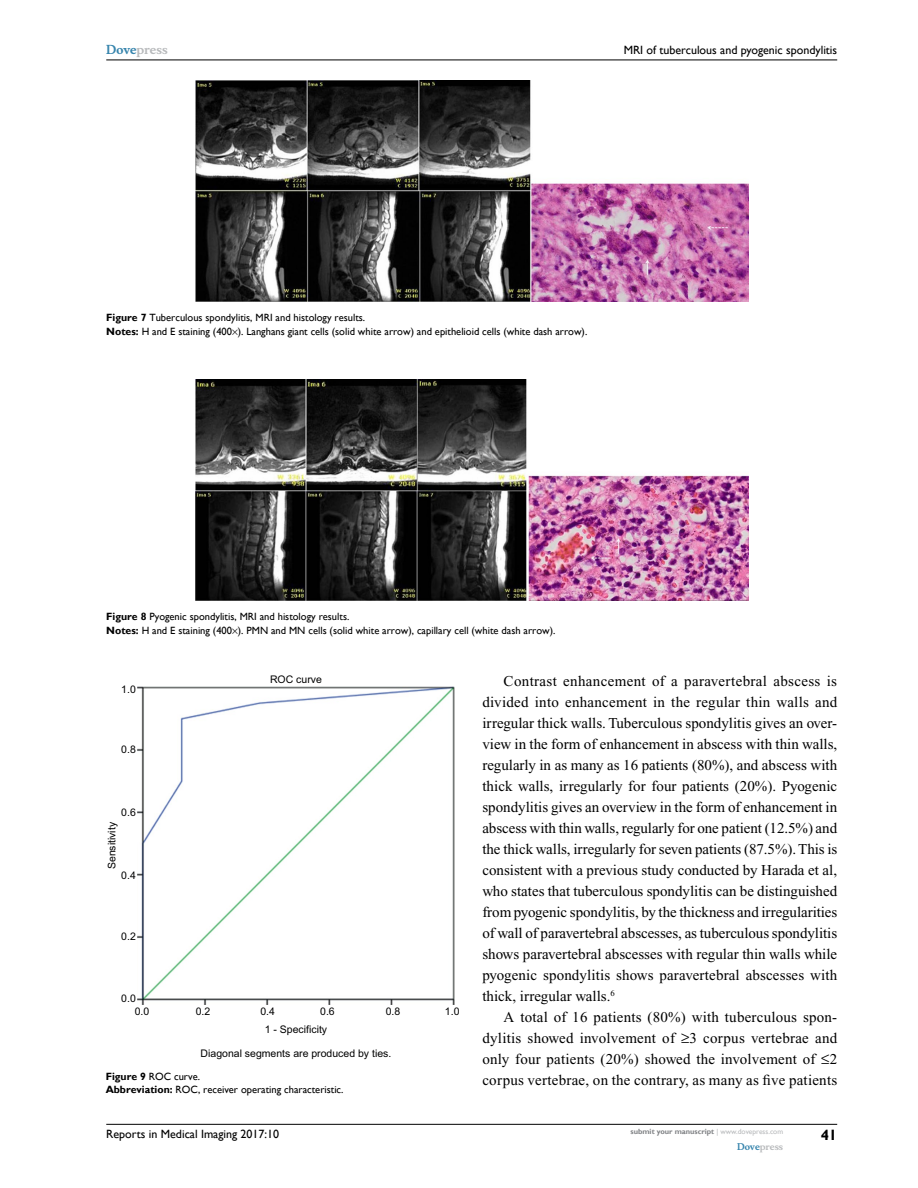
<style>
.page{position:relative;width:918px;height:1188px;background:#fff}
.page>*{position:absolute;margin:0;border:0;box-sizing:border-box;transform-origin:0 0}
.t1{font:15px/21px "Times New Roman";letter-spacing:.01em;color:#000;text-align:justify}
.t2{font:700 15px "Gill Sans";color:#000}
.t3{font:12px "Gill Sans";color:#000}
.t4{font:700 12px "Musee";color:#b8babc}
.t5{font:10.5px/13.5px "Gill Sans";color:#000}
.t6{font:10.5px/13px "Arial";color:#000}
.t7{font:700 9px "Musee";color:#b8babc}
.t8{font:700 7.5px "Gill Sans";color:#808285}
.s1{color:#3785ad}
.s2{font-weight:700}
.s3{font-weight:400;color:#b8babc}
</style>
<div class="page">
<hr style="left:106px;top:1124px;width:731px;height:1px;background:#000">
<hr style="left:106px;top:60px;width:731px;height:1px;background:#000">
<img style="left:195px;top:81px;width:553px;height:221px">
<img style="left:195px;top:380px;width:553px;height:221px">
<img style="left:137px;top:686px;width:318px;height:319px">
<p class="t4" style="left:106px;top:43px;width:63px"><span class="s1">Dove</span>press</p>
<p class="t3" style="left:624px;top:43px;width:215px">MRI of tuberculous and pyogenic spondylitis</p>
<p class="t5" style="left:106px;top:311px;width:483px"><span class="s2">Figure 7</span> Tuberculous spondylitis, MRI and histology results.<br><span class="s2">Notes:</span> H and E staining (400 ). Langhans giant cells (solid white arrow) and epithelioid cells (white dash arrow).</p>
<p class="t5" style="left:106px;top:610px;width:451px"><span class="s2">Figure 8</span> Pyogenic spondylitis, MRI and histology results.<br><span class="s2">Notes:</span> H and E staining (400 ). PMN and MN cells (solid white arrow), capillary cell (white dash arrow).</p>
<p class="t6" style="left:121px;top:682px;width:16px">1.0</p>
<p class="t6" style="left:121px;top:743px;width:16px">0.8</p>
<p class="t6" style="left:121px;top:805px;width:16px">0.6</p>
<p class="t6" style="left:105px;top:869px;width:49px;rotate:-90deg">Sensitivity</p>
<p class="t6" style="left:121px;top:869px;width:16px">0.4</p>
<p class="t6" style="left:121px;top:930px;width:16px">0.2</p>
<p class="t6" style="left:135px;top:992px;width:16px;text-indent:-13px">0.0<br>0.0</p>
<p class="t6" style="left:270px;top:672px;width:53px">ROC curve</p>
<p class="t6" style="left:196px;top:1005px;width:16px">0.2</p>
<p class="t6" style="left:260px;top:1005px;width:16px">0.4</p>
<p class="t6" style="left:265px;top:1002px;width:71px;line-height:17.7px;text-indent:55px">0.6<br>1 - Specificity</p>
<p class="t6" style="left:201px;top:1047px;width:192px">Diagonal segments are produced by ties.</p>
<p class="t6" style="left:386px;top:1005px;width:16px">0.8</p>
<p class="t6" style="left:445px;top:1005px;width:16px">1.0</p>
<p class="t5" style="left:106px;top:1069px;width:239px"><span class="s2">Figure 9</span> ROC curve.<br><span class="s2">Abbreviation:</span> ROC, receiver operating characteristic.</p>
<p class="t1" style="left:482px;top:670px;width:357px;text-indent:21px">Contrast enhancement of a paravertebral abscess is divided into enhancement in the regular thin walls and irregular thick walls. Tuberculous spondylitis gives an over&shy;view in the form of enhancement in abscess with thin walls, regularly in as many as 16 patients (80%), and abscess with thick walls, irregularly for four patients (20%). Pyogenic spondylitis gives an overview in the form of enhancement in abscess with thin walls, regularly for one patient (12.5%) and the thick walls, irregularly for seven patients (87.5%). This is consistent with a previous study conducted by Harada et al, who states that tuberculous spondylitis can be distinguished from pyogenic spondylitis, by the thickness and irregularities of wall of paravertebral abscesses, as tuberculous spondylitis shows paravertebral abscesses with regular thin walls while pyogenic spondylitis shows paravertebral abscesses with thick, irregular walls.<sup>6</sup></p>
<p class="t1" style="left:482px;top:1006px;width:356px;text-indent:21px">A total of 16 patients (80%) with tuberculous spon&shy;dylitis showed involvement of ≥3 corpus vertebrae and only four patients (20%) showed the involvement of ≤2 corpus vertebrae, on the contrary, as many as five patients</p>
<p class="t3" style="left:106px;top:1127px;width:174px">Reports in Medical Imaging 2017:10</p>
<p class="t8" style="left:631px;top:1127px;width:154px">submit your manuscript <span class="s3">| www.dovepress.com</span></p>
<p class="t7" style="left:737px;top:1141px;width:48px"><span class="s1">Dove</span>press</p>
<p class="t2" style="left:821px;top:1126px;width:18px">41</p>
</div>
